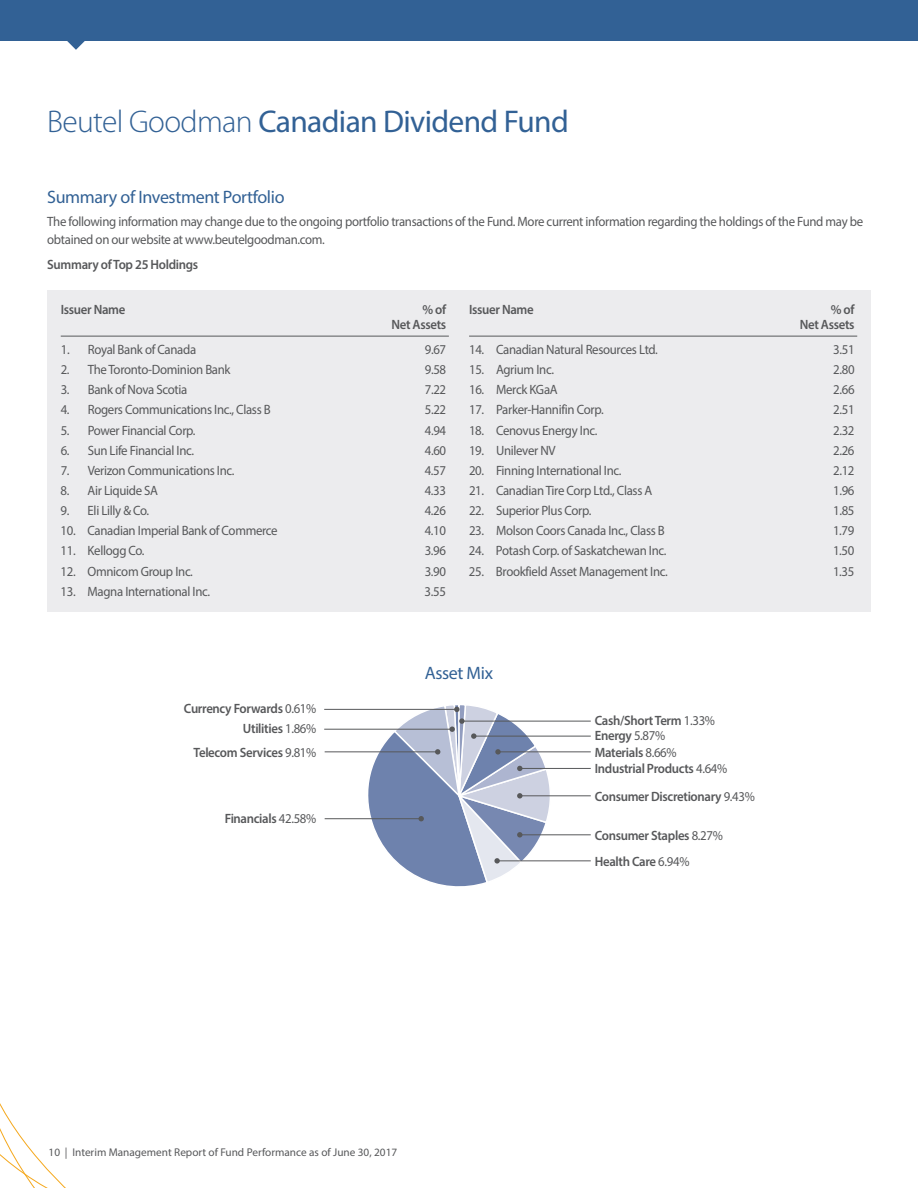
<style>
.page{position:relative;width:918px;height:1188px;background:#fff}
.page>*{position:absolute;margin:0;border:0;box-sizing:border-box;transform-origin:0 0}
.t1{font:31.5px "Myriad Pro";letter-spacing:-.02em;color:#326195}
.t2{font:18px "Myriad Pro";letter-spacing:-.02em;color:#326195}
.t3{font:13.5px/18px "Myriad Pro";letter-spacing:-.025em;color:#57585a;scale:.95 1}
.t4{font:600 13.5px/15px "Myriad Pro";letter-spacing:-.025em;color:#57585a;text-align:right;scale:.95 1}
.t5{font:11.25px "Myriad Pro";color:#57585a}
.s1{font-weight:300}
.s2{font-weight:400}
</style>
<div class="page">
<div style="left:0;top:0;width:918px;height:41px;background:#326195"></div>
<svg style="left:67px;top:41px;width:18px;height:9px"></svg>
<svg style="left:0;top:1103px;width:66px;height:85px"></svg>
<div style="left:47px;top:291px;width:824px;height:321px;background:#ececee"></div>
<hr style="left:61px;top:336px;width:388px;height:1px;background:#57585a">
<hr style="left:469px;top:336px;width:388px;height:1px;background:#57585a">
<hr style="left:474px;top:736px;width:117px;height:1px;background:#57585a">
<hr style="left:462px;top:721px;width:129px;height:1px;background:#57585a">
<hr style="left:498px;top:752px;width:93px;height:1px;background:#57585a">
<hr style="left:325px;top:818px;width:96px;height:1px;background:#57585a">
<hr style="left:520px;top:768px;width:71px;height:1px;background:#57585a">
<hr style="left:325px;top:752px;width:113px;height:1px;background:#57585a">
<hr style="left:520px;top:796px;width:71px;height:1px;background:#57585a">
<hr style="left:324px;top:729px;width:128px;height:1px;background:#57585a">
<hr style="left:324px;top:709px;width:133px;height:1px;background:#57585a">
<hr style="left:520px;top:835px;width:71px;height:1px;background:#57585a">
<hr style="left:497px;top:861px;width:94px;height:1px;background:#57585a">
<svg style="left:367px;top:705px;width:184px;height:182px"></svg>
<h1 class="t1" style="left:47px;top:102px;width:523px"><span class="s1">Beutel Goodman</span> Canadian Dividend Fund</h1>
<h2 class="t2" style="left:47px;top:185px;width:239px">Summary of Investment Portfolio</h2>
<p class="t3" style="left:47px;top:212px;width:860px">The following information may change due to the ongoing portfolio transactions of the Fund. More current information regarding the holdings of the Fund may be obtained on our website at www.beutelgoodman.com.</p>
<p class="t4" style="left:47px;top:256px;width:160px">Summary of Top 25 Holdings</p>
<p class="t4" style="left:61px;top:302px;width:70px">Issuer Name</p>
<p class="t4" style="left:391px;top:302px;width:59px">% of<br>Net Assets</p>
<p class="t3" style="left:61px;top:340px;width:144px">1. Royal Bank of Canada</p>
<p class="t3" style="left:425px;top:340px;width:24px">9.67</p>
<p class="t3" style="left:61px;top:360px;width:180px">2. The Toronto-Dominion Bank</p>
<p class="t3" style="left:425px;top:360px;width:24px">9.58</p>
<p class="t3" style="left:61px;top:380px;width:135px">3. Bank of Nova Scotia</p>
<p class="t3" style="left:425px;top:380px;width:24px">7.22</p>
<p class="t3" style="left:61px;top:401px;width:223px">4. Rogers Communications Inc., Class B</p>
<p class="t3" style="left:425px;top:401px;width:24px">5.22</p>
<p class="t3" style="left:61px;top:421px;width:144px">5. Power Financial Corp.</p>
<p class="t3" style="left:425px;top:421px;width:24px">4.94</p>
<p class="t3" style="left:61px;top:441px;width:142px">6. Sun Life Financial Inc.</p>
<p class="t3" style="left:425px;top:441px;width:24px">4.60</p>
<p class="t3" style="left:61px;top:461px;width:185px">7. Verizon Communications Inc.</p>
<p class="t3" style="left:425px;top:461px;width:24px">4.57</p>
<p class="t3" style="left:61px;top:481px;width:104px">8. Air Liquide SA</p>
<p class="t3" style="left:425px;top:481px;width:24px">4.33</p>
<p class="t3" style="left:61px;top:501px;width:95px">9. Eli Lilly &amp; Co.</p>
<p class="t3" style="left:425px;top:501px;width:24px">4.26</p>
<p class="t3" style="left:61px;top:522px;width:230px">10. Canadian Imperial Bank of Commerce</p>
<p class="t3" style="left:425px;top:522px;width:24px">4.10</p>
<p class="t3" style="left:61px;top:542px;width:90px">11. Kellogg Co.</p>
<p class="t3" style="left:425px;top:542px;width:24px">3.96</p>
<p class="t3" style="left:61px;top:562px;width:141px">12. Omnicom Group Inc.</p>
<p class="t3" style="left:425px;top:562px;width:24px">3.90</p>
<p class="t3" style="left:61px;top:582px;width:159px">13. Magna International Inc.</p>
<p class="t3" style="left:425px;top:582px;width:24px">3.55</p>
<p class="t4" style="left:469px;top:302px;width:70px">Issuer Name</p>
<p class="t4" style="left:800px;top:302px;width:59px">% of<br>Net Assets</p>
<p class="t3" style="left:469px;top:340px;width:200px">14. Canadian Natural Resources Ltd.</p>
<p class="t3" style="left:833px;top:340px;width:24px">3.51</p>
<p class="t3" style="left:469px;top:360px;width:91px">15. Agrium Inc.</p>
<p class="t3" style="left:833px;top:360px;width:24px">2.80</p>
<p class="t3" style="left:469px;top:380px;width:95px">16. Merck KGaA</p>
<p class="t3" style="left:833px;top:380px;width:24px">2.66</p>
<p class="t3" style="left:469px;top:401px;width:143px">17. Parker-Hannifin Corp.</p>
<p class="t3" style="left:833px;top:401px;width:24px">2.51</p>
<p class="t3" style="left:469px;top:421px;width:137px">18. Cenovus Energy Inc.</p>
<p class="t3" style="left:833px;top:421px;width:24px">2.32</p>
<p class="t3" style="left:469px;top:441px;width:93px">19. Unilever NV</p>
<p class="t3" style="left:833px;top:441px;width:24px">2.26</p>
<p class="t3" style="left:469px;top:461px;width:162px">20. Finning International Inc.</p>
<p class="t3" style="left:833px;top:461px;width:24px">2.12</p>
<p class="t3" style="left:469px;top:481px;width:194px">21. Canadian Tire Corp Ltd., Class A</p>
<p class="t3" style="left:833px;top:481px;width:24px">1.96</p>
<p class="t3" style="left:469px;top:501px;width:130px">22. Superior Plus Corp.</p>
<p class="t3" style="left:833px;top:501px;width:24px">1.85</p>
<p class="t3" style="left:469px;top:522px;width:208px">23. Molson Coors Canada Inc., Class B</p>
<p class="t3" style="left:833px;top:522px;width:24px">1.79</p>
<p class="t3" style="left:469px;top:542px;width:209px">24. Potash Corp. of Saskatchewan Inc.</p>
<p class="t3" style="left:833px;top:542px;width:24px">1.50</p>
<p class="t3" style="left:469px;top:562px;width:211px">25. Brookfield Asset Management Inc.</p>
<p class="t3" style="left:833px;top:562px;width:24px">1.35</p>
<h2 class="t2" style="left:425px;top:661px;width:70px">Asset Mix</h2>
<p class="t4" style="left:184px;top:701px;width:141px">Currency Forwards <span class="s2">0.61%</span></p>
<p class="t4" style="left:194px;top:744px;width:131px">Telecom Services <span class="s2">9.81%</span></p>
<p class="t4" style="left:595px;top:744px;width:141px;line-height:16.4px;text-align:left">Materials <span class="s2">8.66%<br></span>Industrial Products <span class="s2">4.64%</span></p>
<p class="t4" style="left:595px;top:713px;width:128px">Cash/Short Term <span class="s2">1.33%</span></p>
<p class="t4" style="left:243px;top:720px;width:79px">Utilities <span class="s2">1.86%</span></p>
<p class="t4" style="left:595px;top:728px;width:76px">Energy <span class="s2">5.87%</span></p>
<p class="t4" style="left:225px;top:811px;width:98px">Financials <span class="s2">42.58%</span></p>
<p class="t5" style="left:49px;top:1145px;width:350px">10 | Interim Management Report of Fund Performance as of June 30, 2017</p>
<p class="t4" style="left:595px;top:788px;width:170px">Consumer Discretionary <span class="s2">9.43%</span></p>
<p class="t4" style="left:595px;top:822px;width:136px;line-height:26.1px;text-align:left">Consumer Staples <span class="s2">8.27%<br></span>Health Care <span class="s2">6.94%</span></p>
</div>
